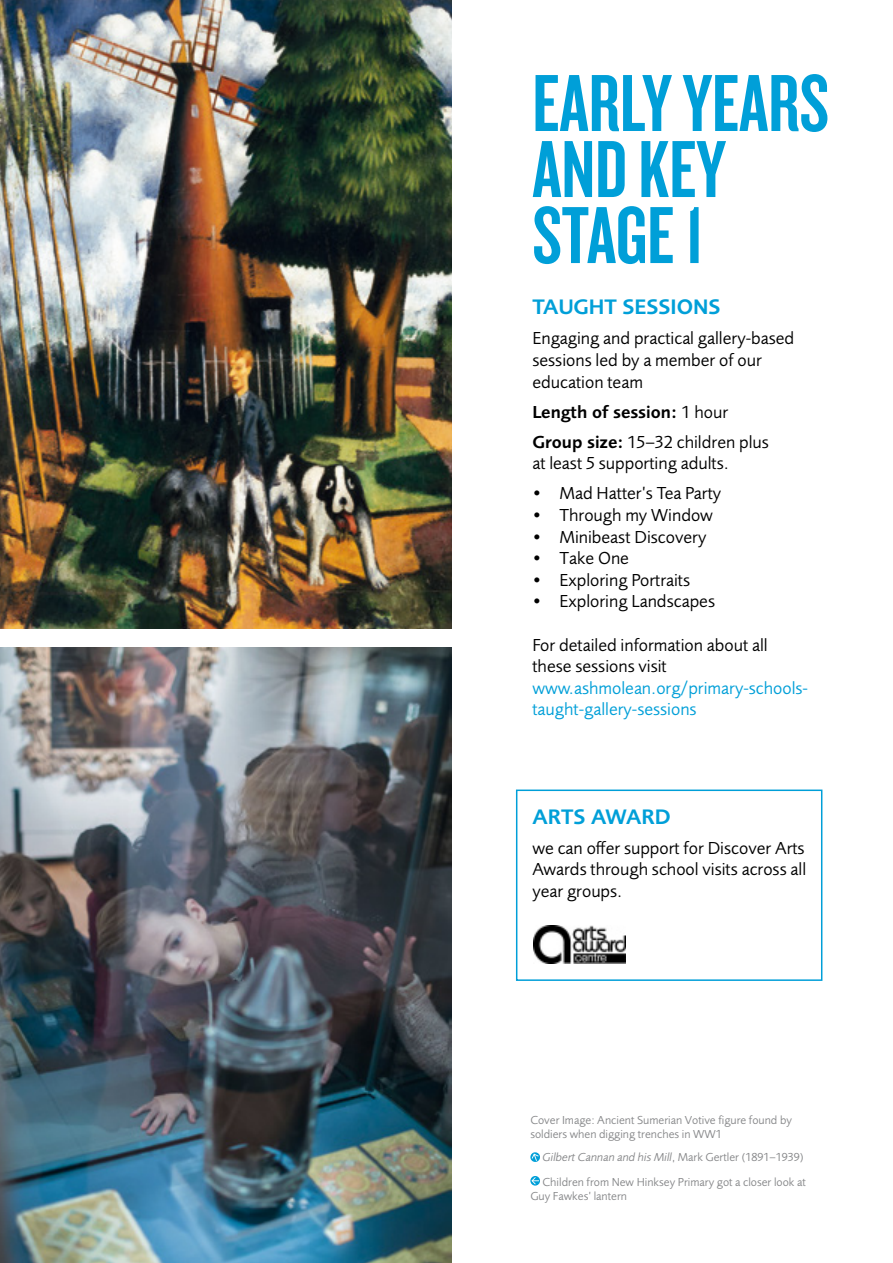
<style>
.page{position:relative;width:893px;height:1263px;background:#fff}
.page>*{position:absolute;margin:0;border:0;box-sizing:border-box;transform-origin:0 0}
.t1{font:84px/66px "Knockout 48 Featherweight";color:#009fd8}
.t2{font:600 21.75px "Foundry Sans OT2";color:#009fd8}
.t3{font:18px/21.6px "Foundry Sans OT2";color:#000}
.t4{font:18px/21.6px "Foundry Sans OT2";color:#009fd8}
.t5{font:600 18px/30.2px "Foundry Sans OT2";color:#000}
.t6{font:12px/14.4px "Foundry Sans OT2";color:#87888a}
.s1{font-weight:400}
.s2{font-style:italic}
</style>
<div class="page">
<svg style="left:530px;top:1152px;width:10px;height:10px"></svg>
<svg style="left:530px;top:1176px;width:10px;height:9px"></svg>
<svg style="left:531px;top:1177px;width:8px;height:7px"></svg>
<img style="left:0;top:0;width:452px;height:628px">
<img style="left:0;top:647px;width:452px;height:616px">
<img style="left:533px;top:926px;width:93px;height:38px">
<div style="left:516px;top:789px;width:306px;height:192px;border:2px solid #009fd8"></div>
<h1 class="t1" style="left:532px;top:67px;width:298px">EARLY YEARS<br>AND KEY<br>STAGE 1</h1>
<p class="t2" style="left:532px;top:291px;width:190px">TAUGHT SESSIONS</p>
<p class="t3" style="left:532px;top:326px;width:263px">Engaging and practical gallery-based sessions led by a member of our education team</p>
<p class="t5" style="left:532px;top:395px;width:238px">Length of session: <span class="s1">1 hour<br></span>Group size: <span class="s1">15–32 children plus</span></p>
<p class="t3" style="left:532px;top:451px;width:198px">at least 5 supporting adults.</p>
<p class="t3" style="left:532px;top:481px;width:190px">• Mad Hatter’s Tea Party</p>
<p class="t3" style="left:532px;top:503px;width:182px">• Through my Window</p>
<p class="t3" style="left:532px;top:525px;width:175px">• Minibeast Discovery</p>
<p class="t3" style="left:532px;top:546px;width:98px">• Take One</p>
<p class="t3" style="left:532px;top:568px;width:159px">• Exploring Portraits</p>
<p class="t3" style="left:532px;top:589px;width:184px">• Exploring Landscapes</p>
<p class="t3" style="left:532px;top:633px;width:237px">For detailed information about all these sessions visit</p>
<p class="t4" style="left:532px;top:676px;width:277px">www.ashmolean.org/primary-schools&shy;taught-gallery-sessions</p>
<p class="t2" style="left:532px;top:800px;width:140px">ARTS AWARD</p>
<p class="t3" style="left:532px;top:836px;width:275px;text-align:justify">we can offer support for Discover Arts Awards through school visits across all year groups.</p>
<p class="t6" style="left:530px;top:1112px;width:263px">Cover Image: Ancient Sumerian Votive figure found by soldiers when digging trenches in WW1</p>
<p class="t6" style="left:543px;top:1144px;width:265px;line-height:24.5px"><span class="s2">Gilbert Cannan and his Mill</span>, Mark Gertler (1891–1939)<br>Children from New Hinksey Primary got a closer look at</p>
<p class="t6" style="left:530px;top:1188px;width:98px">Guy Fawkes’ lantern</p>
</div>
